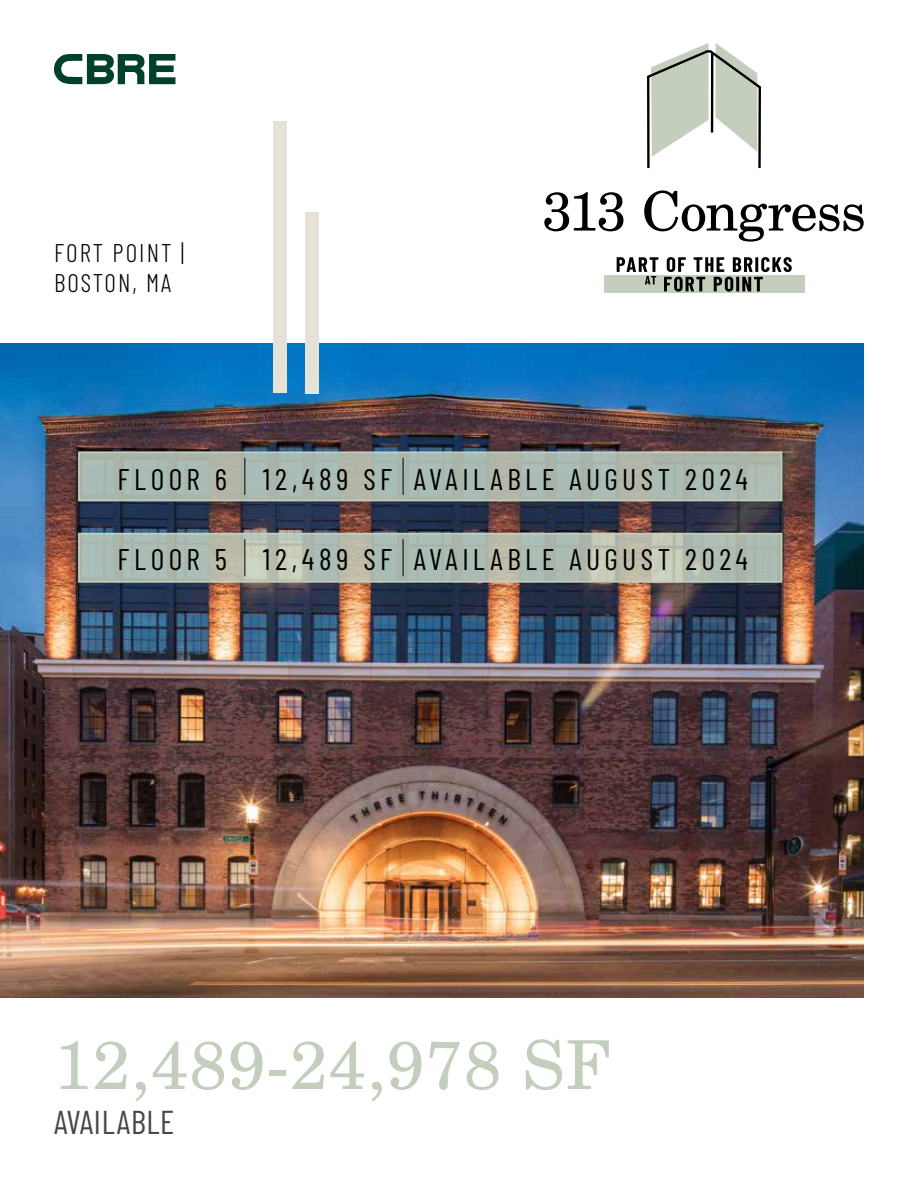
<style>
.page{position:relative;width:918px;height:1188px;background:#fff}
.page>*{position:absolute;margin:0;border:0;box-sizing:border-box;transform-origin:0 0}
.t1{font:67.5px "Te X Gyre Schola";letter-spacing:.015em;color:#c3cebd}
.t2{font:33px "Barlow Condensed";letter-spacing:.02em;color:#48484a}
.t3{font:29.85px "Barlow Condensed";letter-spacing:.15em;color:#000}
.t4{font:300 25.5px/30px "Barlow Condensed";letter-spacing:.08em;color:#000}
</style>
<div class="page">
<svg style="left:54px;top:54px;width:121px;height:30px"></svg>
<div style="left:604px;top:275px;width:200px;height:18px;background:#c3cebd"></div>
<svg style="left:617px;top:257px;width:175px;height:35px"></svg>
<svg style="left:647px;top:43px;width:114px;height:126px"></svg>
<hr style="left:711px;top:53px;width:2px;height:80px;background:#000">
<svg style="left:544px;top:190px;width:320px;height:52px"></svg>
<img style="left:0;top:343px;width:864px;height:655px">
<div style="left:79px;top:452px;width:703px;height:48px;background:#aab9af"></div>
<div style="left:78px;top:451px;width:704px;height:50px;border:2px solid #c3cebd"></div>
<svg style="left:81px;top:536px;width:698px;height:44px;background:#b2bcb0"></svg>
<div style="left:78px;top:533px;width:704px;height:50px;border:2px solid #c3cebd"></div>
<hr style="left:244px;top:458px;width:1px;height:37px;background:#000">
<hr style="left:403px;top:458px;width:1px;height:37px;background:#000">
<hr style="left:244px;top:539px;width:1px;height:37px;background:#000">
<hr style="left:403px;top:539px;width:1px;height:37px;background:#000">
<div style="left:273px;top:122px;width:14px;height:271px;background:#e6e2d7"></div>
<div style="left:305px;top:212px;width:14px;height:181px;background:#e6e2d7"></div>
<p class="t4" style="left:54px;top:236px;width:132px">FORT POINT |<br>BOSTON, MA</p>
<p class="t3" style="left:118px;top:458px;width:632px">FLOOR 6 12,489 SF AVAILABLE AUGUST 2024</p>
<p class="t3" style="left:118px;top:538px;width:632px">FLOOR 5 12,489 SF AVAILABLE AUGUST 2024</p>
<h1 class="t1" style="left:54px;top:1012px;width:558px">12,489-24,978 SF</h1>
<p class="t2" style="left:54px;top:1099px;width:122px">AVAILABLE</p>
</div>
